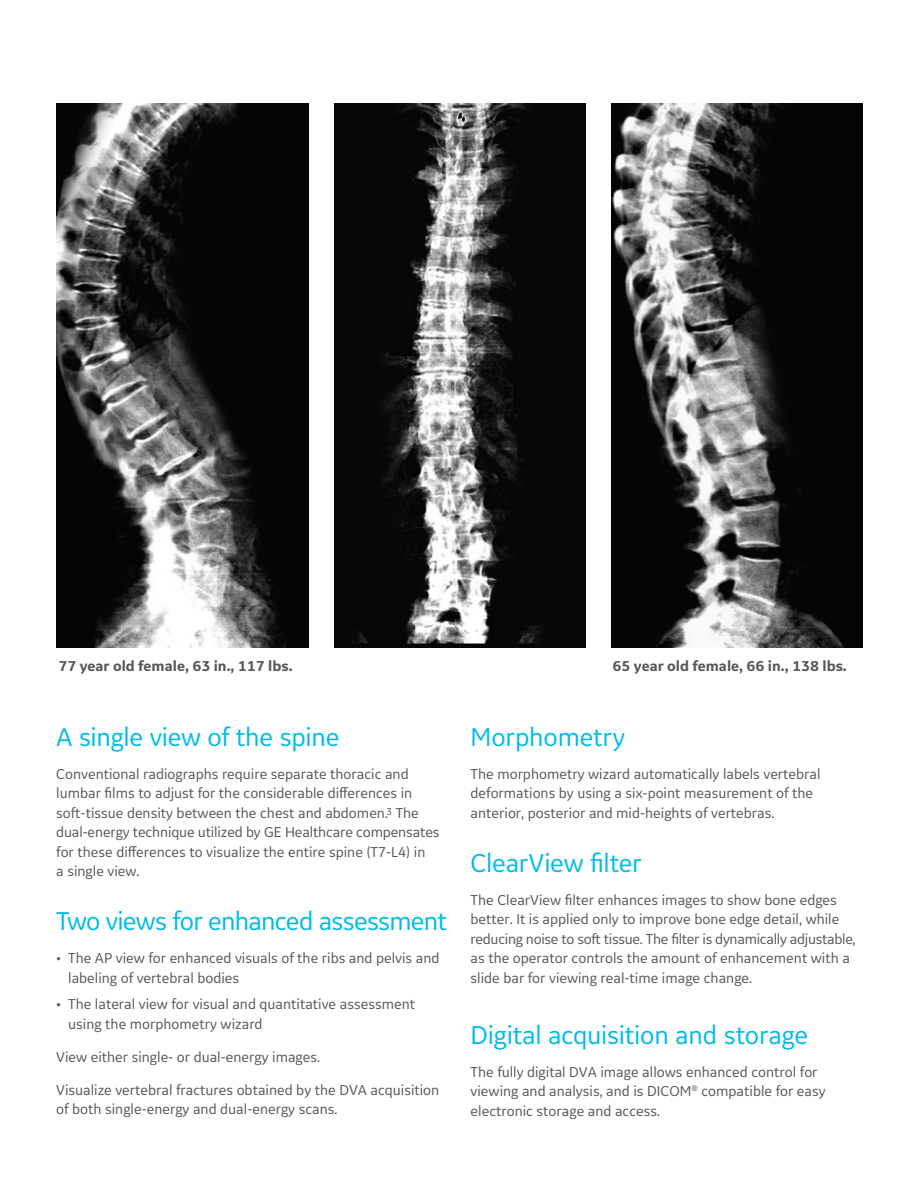
<style>
.page{position:relative;width:918px;height:1188px;background:#fff}
.page>*{position:absolute;margin:0;border:0;box-sizing:border-box;transform-origin:0 0}
.Bullets{font:27px "GE Inspira Sans";letter-spacing:-.01em;color:#02bce8}
.Bullets-2{font:27px "GE Inspira Sans";letter-spacing:-.03em;color:#02bce8}
.Bullets-3{font:15px/19.5px "GE Inspira Sans";color:#57585a}
.Bullets-4{font:700 15px "GE Inspira Sans";color:#57585a}
</style>
<div class="page">
<img style="left:334px;top:103px;width:252px;height:544px">
<img style="left:611px;top:103px;width:251px;height:544px">
<img style="left:57px;top:103px;width:251px;height:544px">
<p class="Bullets-4" style="left:58px;top:657px;width:236px">77 year old female, 63 in., 117 lbs.</p>
<p class="Bullets-4" style="left:613px;top:657px;width:236px">65 year old female, 66 in., 138 lbs.</p>
<p class="Bullets" style="left:56px;top:720px;width:285px">A single view of the spine</p>
<p class="Bullets-3" style="left:56px;top:764px;width:385px">Conventional radiographs require separate thoracic and lumbar films to adjust for the considerable differences in soft-tissue density between the chest and abdomen.<sup>3</sup> The dual-energy technique utilized by GE Healthcare compensates for these differences to visualize the entire spine (T7-L4) in<br>a single view.</p>
<p class="Bullets-2" style="left:56px;top:905px;width:392px">Two views for enhanced assessment</p>
<p class="Bullets-3" style="left:68px;top:948px;width:373px;text-indent:-12px">• The AP view for enhanced visuals of the ribs and pelvis and labeling of vertebral bodies</p>
<p class="Bullets-3" style="left:68px;top:994px;width:348px;text-indent:-12px">• The lateral view for visual and quantitative assessment using the morphometry wizard</p>
<p class="Bullets-3" style="left:56px;top:1046px;width:265px">View either single- or dual-energy images.</p>
<p class="Bullets-3" style="left:56px;top:1079px;width:385px">Visualize vertebral fractures obtained by the DVA acquisition of both single-energy and dual-energy scans.</p>
<p class="Bullets" style="left:471px;top:720px;width:156px">Morphometry</p>
<p class="Bullets-3" style="left:471px;top:764px;width:352px">The morphometry wizard automatically labels vertebral deformations by using a six-point measurement of the anterior, posterior and mid-heights of vertebras.</p>
<p class="Bullets" style="left:471px;top:846px;width:173px">ClearView filter</p>
<p class="Bullets-3" style="left:471px;top:890px;width:387px">The ClearView filter enhances images to show bone edges better. It is applied only to improve bone edge detail, while reducing noise to soft tissue. The filter is dynamically adjustable, as the operator controls the amount of enhancement with a slide bar for viewing real-time image change.</p>
<p class="Bullets" style="left:471px;top:1018px;width:339px">Digital acquisition and storage</p>
<p class="Bullets-3" style="left:471px;top:1061px;width:357px">The fully digital DVA image allows enhanced control for viewing and analysis, and is DICOM<sup>®</sup> compatible for easy electronic storage and access.</p>
</div>
